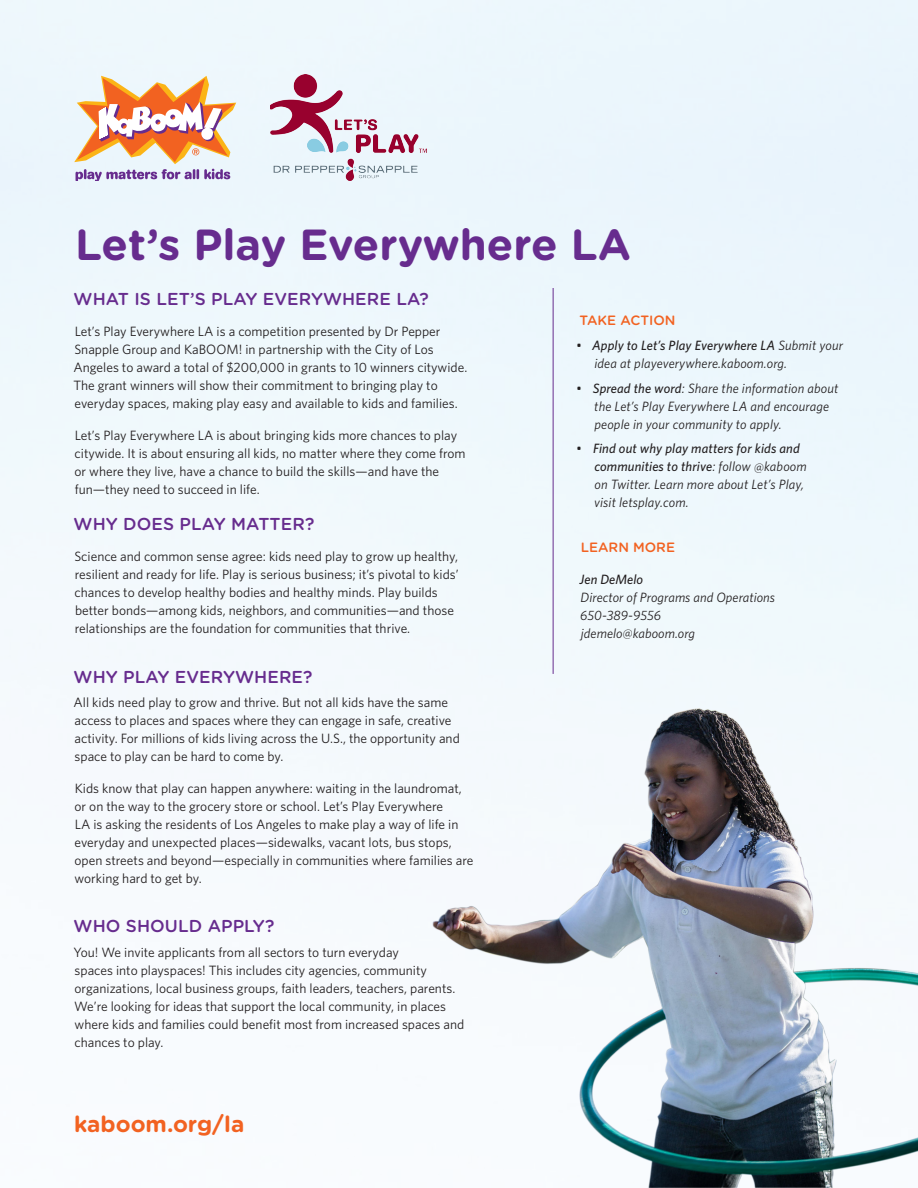
<style>
.page{position:relative;width:918px;height:1188px;background:#fff}
.page>*{position:absolute;margin:0;border:0;box-sizing:border-box;transform-origin:0 0}
.t1{font:700 43.5px "Gotham Rounded";color:#672c8e}
.website{font:700 22.5px "Gotham Rounded";color:#f26221}
.body_text{font:500 17.25px "Gotham Rounded";letter-spacing:.005em;color:#672c8e}
.subhead{font:500 17.25px "Gotham Rounded";letter-spacing:.005em;color:#672c8e}
.body_text-2{font:13.5px/18px "Whitney";color:#231f20}
.sidebar_text{font:italic 13.5px/18px "Whitney";letter-spacing:.01em;color:#231f20}
.sidebar_header{font:500 13.5px "Gotham Rounded";color:#f26221}
.s1{font-weight:500}
.s2{font-size:12px}
</style>
<div class="page">
<div style="left:0;top:0;width:918px;height:818px;background:#eef8fc"></div>
<svg style="left:74px;top:76px;width:162px;height:104px;background:#e6bba7"></svg>
<hr style="left:553px;top:288px;width:1px;height:386px;background:#672c8e">
<img style="left:270px;top:74px;width:156px;height:106px">
<img style="left:418px;top:682px;width:500px;height:506px">
<p class="t1" style="left:75px;top:213px;width:557px">Let’s Play Everywhere LA</p>
<p class="body_text" style="left:74px;top:286px;width:357px">WHAT IS LET’S PLAY EVERYWHERE LA?</p>
<p class="body_text-2" style="left:73px;top:322px;width:395px">Let’s Play Everywhere LA is a competition presented by Dr Pepper Snapple Group and KaBOOM! in partnership with the City of Los Angeles to award a total of $200,000 in grants to 10 winners citywide.<br>The grant winners will show their commitment to bringing play to everyday spaces, making play easy and available to kids and families.</p>
<p class="body_text-2" style="left:75px;top:426px;width:393px">Let’s Play Everywhere LA is about bringing kids more chances to play citywide. It is about ensuring all kids, no matter where they come from or where they live, have a chance to build the skills—and have the fun—they need to succeed in life.</p>
<p class="body_text" style="left:74px;top:511px;width:242px">WHY DOES PLAY MATTER?</p>
<p class="body_text-2" style="left:74px;top:547px;width:386px">Science and common sense agree: kids need play to grow up healthy, resilient and ready for life. Play is serious business; it’s pivotal to kids’ chances to develop healthy bodies and healthy minds. Play builds better bonds—among kids, neighbors, and communities—and those relationships are the foundation for communities that thrive.</p>
<p class="subhead" style="left:74px;top:664px;width:240px">WHY PLAY EVERYWHERE?</p>
<p class="body_text-2" style="left:74px;top:693px;width:388px">All kids need play to grow and thrive. But not all kids have the same access to places and spaces where they can engage in safe, creative activity. For millions of kids living across the U.S., the opportunity and space to play can be hard to come by.</p>
<p class="body_text-2" style="left:75px;top:779px;width:400px">Kids know that play can happen anywhere: waiting in the laundromat, or on the way to the grocery store or school. Let’s Play Everywhere<br>LA is asking the residents of Los Angeles to make play a way of life in everyday and unexpected places—sidewalks, vacant lots, bus stops, open streets and beyond—especially in communities where families are working hard to get by.</p>
<p class="subhead" style="left:74px;top:914px;width:202px">WHO SHOULD APPLY?</p>
<p class="body_text-2" style="left:74px;top:943px;width:392px">You! We invite applicants from all sectors to turn everyday<br>spaces into playspaces! This includes city agencies, community organizations, local business groups, faith leaders, teachers, parents.<br>We’re looking for ideas that support the local community, in places where kids and families could benefit most from increased spaces and chances to play.</p>
<p class="sidebar_header" style="left:580px;top:311px;width:97px">TAKE ACTION</p>
<p class="sidebar_text" style="left:594px;top:336px;width:250px;text-indent:-18px">• <span class="s1">Apply to Let’s Play Everywhere LA</span> Submit your idea at playeverywhere.kaboom.org.</p>
<p class="sidebar_text" style="left:594px;top:379px;width:246px;text-indent:-18px">• <span class="s1">Spread the word</span>: Share the information about the Let’s Play Everywhere LA and encourage people in your community to apply.</p>
<p class="sidebar_text" style="left:594px;top:439px;width:214px;text-indent:-18px">• <span class="s1">Find out why play matters for kids and communities to thrive</span>: follow <span class="s2">@</span>kaboom on Twitter. Learn more about Let’s Play, visit letsplay.com.</p>
<p class="sidebar_header" style="left:581px;top:538px;width:96px">LEARN MORE</p>
<p class="sidebar_text" style="left:580px;top:570px;width:197px"><span class="s1">Jen DeMelo<br></span>Director of Programs and Operations<br>650-389-9556 jdemelo<span class="s2">@</span>kaboom.org</p>
<p class="website" style="left:74px;top:1108px;width:172px">kaboom.org/la</p>
</div>
